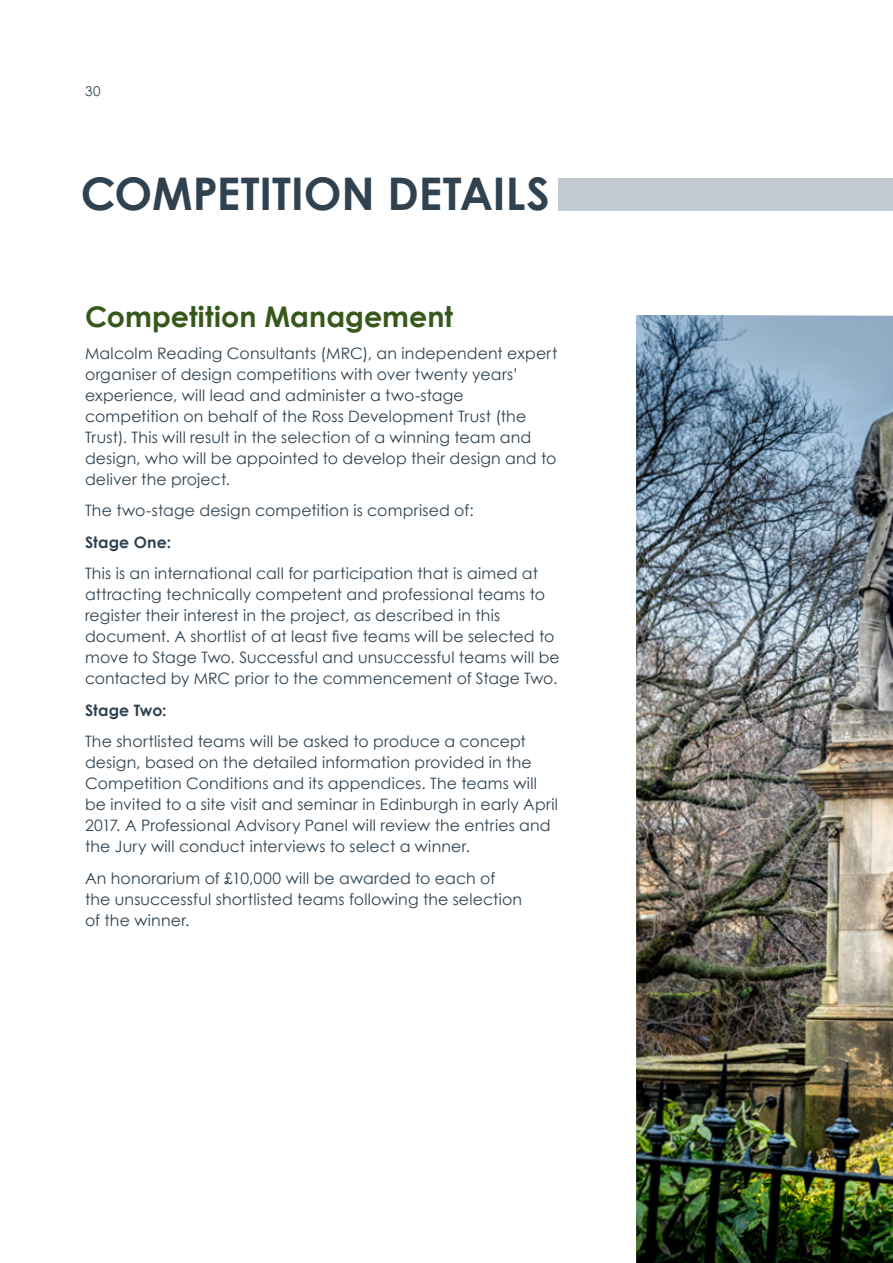
<style>
.page{position:relative;width:893px;height:1263px;background:#fff}
.page>*{position:absolute;margin:0;border:0;box-sizing:border-box;transform-origin:0 0}
.t1{font:700 45px "Century Gothic";color:#304250}
.t2{font:700 28.5px "Century Gothic";color:#36581b}
.t3{font:15.75px/21px "Century Gothic";letter-spacing:.01em;color:#304250}
.t4{font:700 15.75px "Century Gothic";letter-spacing:.01em;color:#304250}
.t5{font:13.5px "Century Gothic";color:#304250}
</style>
<div class="page">
<div style="left:558px;top:178px;width:335px;height:33px;background:#c2c9d1"></div>
<img style="left:636px;top:315px;width:257px;height:948px">
<p class="t5" style="left:85px;top:83px;width:17px">30</p>
<h1 class="t1" style="left:81px;top:166px;width:470px">COMPETITION DETAILS</h1>
<h2 class="t2" style="left:85px;top:299px;width:370px">Competition Management</h2>
<p class="t3" style="left:85px;top:342px;width:474px">Malcolm Reading Consultants (MRC), an independent expert organiser of design competitions with over twenty years’ experience, will lead and administer a two-stage competition on behalf of the Ross Development Trust (the Trust). This will result in the selection of a winning team and design, who will be appointed to develop their design and to deliver the project.</p>
<p class="t3" style="left:85px;top:500px;width:390px">The two-stage design competition is comprised of:</p>
<p class="t4" style="left:85px;top:532px;width:88px">Stage One:</p>
<p class="t3" style="left:85px;top:563px;width:476px">This is an international call for participation that is aimed at attracting technically competent and professional teams to register their interest in the project, as described in this document. A shortlist of at least five teams will be selected to move to Stage Two. Successful and unsuccessful teams will be contacted by MRC prior to the commencement of Stage Two.</p>
<p class="t4" style="left:85px;top:700px;width:83px">Stage Two:</p>
<p class="t3" style="left:85px;top:731px;width:474px">The shortlisted teams will be asked to produce a concept design, based on the detailed information provided in the Competition Conditions and its appendices. The teams will be invited to a site visit and seminar in Edinburgh in early April 2017. A Professional Advisory Panel will review the entries and the Jury will conduct interviews to select a winner.</p>
<p class="t3" style="left:85px;top:867px;width:439px">An honorarium of £10,000 will be awarded to each of the unsuccessful shortlisted teams following the selection of the winner.</p>
</div>
